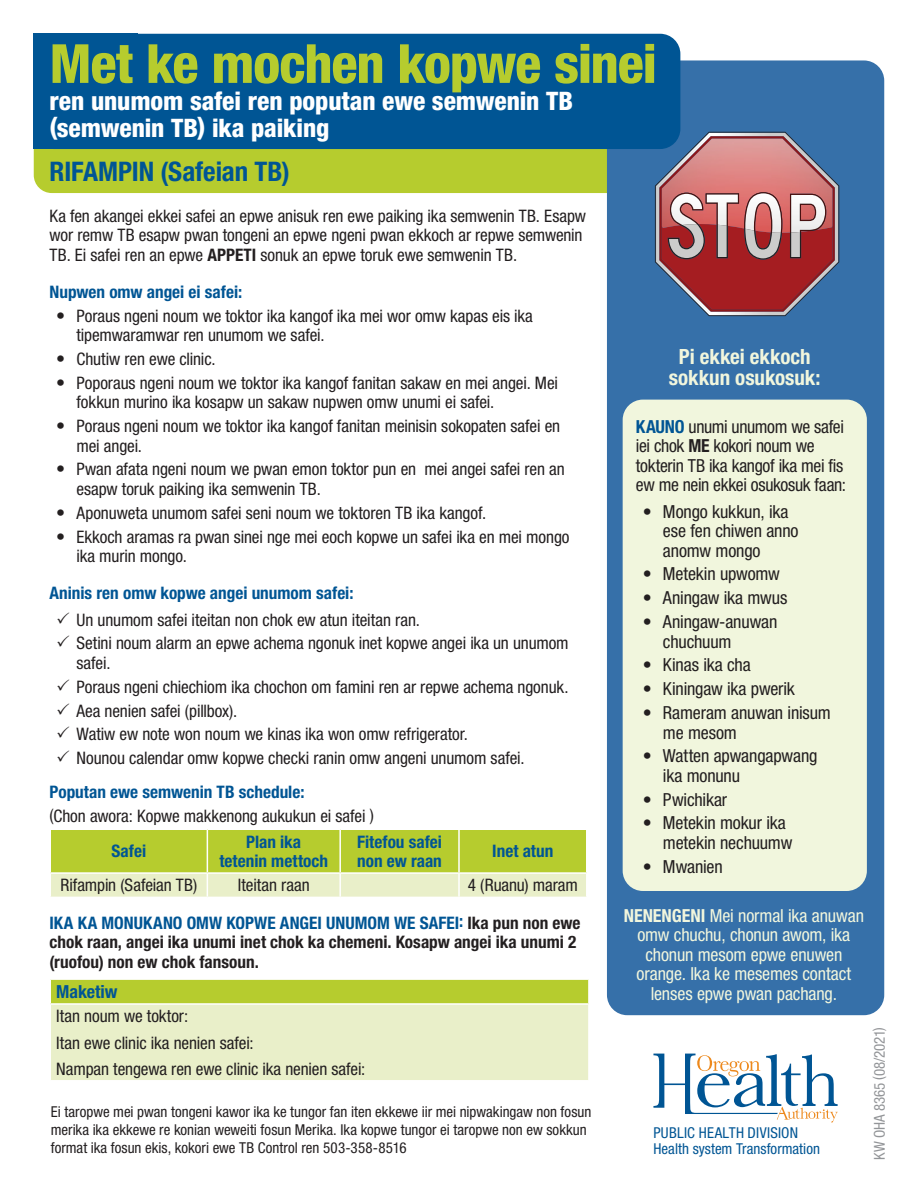
<style>
.page{position:relative;width:918px;height:1188px;background:#fff}
.page>*{position:absolute;margin:0;border:0;box-sizing:border-box;transform-origin:0 0}
.t1{font:800 condensed 54px "Helvetica Neue LT Std";letter-spacing:-.02em;color:#b6cc2e}
.text{font:700 condensed 27px "Helvetica Neue LT Std";letter-spacing:-.005em;color:#005594}
.t2{font:800 condensed 25.5px/27px "Helvetica Neue LT Std";letter-spacing:-.005em;color:#fff}
.subtitle{font:700 condensed 21px/21px "Helvetica Neue LT Std";letter-spacing:-.005em;color:#f1f6dd;text-align:center}
.text-2{font:condensed 18px/19.5px "Helvetica Neue LT Std";letter-spacing:-.01em;color:#231f20}
.green_condensed_12_A{font:condensed 18px/19.5px "Helvetica Neue LT Std";letter-spacing:-.01em;color:#f1f6dd;text-align:center}
.Left_Table_Blue_12_A{font:700 condensed 18px "Helvetica Neue LT Std";letter-spacing:-.005em;color:#005594}
.text-3{font:condensed 17.25px/19.5px "Helvetica Neue LT Std";letter-spacing:-.01em;color:#231f20}
.subtitle-2{font:700 condensed 17.25px/19.5px "Helvetica Neue LT Std";color:#231f20}
.subtitle-3{font:700 condensed 17.25px "Helvetica Neue LT Std";color:#005594}
.Center_Table_Blue_12{font:700 condensed 17.25px/19.5px "Helvetica Neue LT Std";color:#005594;text-align:center}
.footnote{font:condensed 15px/18px "Helvetica Neue LT Std";color:#231f20}
.t3{font:condensed 15px "Helvetica Neue LT Std";letter-spacing:.01em;color:#005594}
.t4{font:condensed 15px "Helvetica Neue LT Std";letter-spacing:-.005em;color:#939598}
.s1{font-weight:700}
.s2{font-size:18px}
.s3{color:#005594}
.s4{font-weight:700;color:#005594}
</style>
<div class="page">
<div style="left:34px;top:126px;width:642px;height:67px;background:#b6cc2e;border-radius:18px"></div>
<div style="left:607px;top:60px;width:277px;height:955px;background:#3670a9;border-radius:20px"></div>
<div style="left:34px;top:34px;width:646px;height:115px;background:#005594;border-radius:20px"></div>
<div style="left:623px;top:400px;width:244px;height:491px;background:#f1f6dd;border-radius:20px"></div>
<svg style="left:50px;top:829px;width:536px;height:68px;background:#cada6c"></svg>
<hr style="left:340px;top:872px;width:119px;height:2px;background:#fff">
<hr style="left:339px;top:874px;width:2px;height:23px;background:#fff">
<hr style="left:459px;top:872px;width:129px;height:2px;background:#fff">
<hr style="left:458px;top:874px;width:2px;height:23px;background:#fff">
<div style="left:50px;top:979px;width:539px;height:25px;background:#b6cc2e"></div>
<div style="left:50px;top:1004px;width:539px;height:77px;background:#e9efc9"></div>
<hr style="left:50px;top:978px;width:540px;height:2px;background:#fff">
<svg style="left:50px;top:980px;width:1px;height:23px"></svg>
<hr style="left:588px;top:980px;width:2px;height:23px;background:#fff">
<hr style="left:50px;top:1003px;width:540px;height:2px;background:#fff">
<hr style="left:50px;top:1005px;width:1px;height:75px;background:#fff">
<hr style="left:588px;top:1005px;width:2px;height:75px;background:#fff">
<hr style="left:50px;top:1080px;width:540px;height:2px;background:#fff">
<svg style="left:655px;top:132px;width:184px;height:184px"></svg>
<img style="left:707px;top:195px;width:31px;height:31px">
<svg style="left:653px;top:1054px;width:185px;height:69px"></svg>
<p class="t1" style="left:50px;top:30px;width:609px">Met ke mochen kopwe sinei</p>
<p class="t2" style="left:50px;top:87px;width:525px">ren unumom safei ren poputan ewe semwenin TB (semwenin TB) ika paiking</p>
<p class="text" style="left:50px;top:155px;width:242px">RIFAMPIN (Safeian TB)</p>
<p class="text-3" style="left:50px;top:206px;width:538px">Ka fen akangei ekkei safei an epwe anisuk ren ewe paiking ika semwenin TB. Esapw wor remw TB esapw pwan tongeni an epwe ngeni pwan ekkoch ar repwe semwenin<br>TB. Ei safei ren an epwe <span class="s1">APPETI</span> sonuk an epwe toruk ewe semwenin TB.</p>
<p class="subtitle-3" style="left:50px;top:281px;width:194px">Nupwen omw angei ei safei:</p>
<p class="text-3" style="left:76px;top:306px;width:458px;text-indent:-20px"><span class="s2">•</span> Poraus ngeni noum we toktor ika kangof ika mei wor omw kapas eis ika tipemwaramwar ren unumom we safei.</p>
<p class="text-3" style="left:56px;top:349px;width:161px"><span class="s2">•</span> Chutiw ren ewe clinic.</p>
<p class="text-3" style="left:76px;top:373px;width:483px;text-indent:-20px"><span class="s2">•</span> Poporaus ngeni noum we toktor ika kangof fanitan sakaw en mei angei. Mei fokkun murino ika kosapw un sakaw nupwen omw unumi ei safei.</p>
<p class="text-3" style="left:76px;top:416px;width:485px;text-indent:-20px"><span class="s2">•</span> Poraus ngeni noum we toktor ika kangof fanitan meinisin sokopaten safei en mei angei.</p>
<p class="text-3" style="left:76px;top:459px;width:490px;text-indent:-20px"><span class="s2">•</span> Pwan afata ngeni noum we pwan emon toktor pun en mei angei safei ren an esapw toruk paiking ika semwenin TB.</p>
<p class="text-3" style="left:56px;top:503px;width:431px"><span class="s2">•</span> Aponuweta unumom safei seni noum we toktoren TB ika kangof.</p>
<p class="text-3" style="left:76px;top:527px;width:495px;text-indent:-20px"><span class="s2">•</span> Ekkoch aramas ra pwan sinei nge mei eoch kopwe un safei ika en mei mongo ika murin mongo.</p>
<p class="subtitle-3" style="left:50px;top:583px;width:306px">Aninis ren omw kopwe angei unumom safei:</p>
<p class="text-3" style="left:56px;top:610px;width:365px">✓ Un unumom safei iteitan non chok ew atun iteitan ran.</p>
<p class="text-3" style="left:76px;top:633px;width:494px;text-indent:-20px">✓ Setini noum alarm an epwe achema ngonuk inet kopwe angei ika un unumom safei.</p>
<p class="text-3" style="left:56px;top:677px;width:514px">✓ Poraus ngeni chiechiom ika chochon om famini ren ar repwe achema ngonuk.</p>
<p class="text-3" style="left:56px;top:701px;width:182px">✓ Aea nenien safei (pillbox).</p>
<p class="text-3" style="left:56px;top:724px;width:413px">✓ Watiw ew note won noum we kinas ika won omw refrigerator.</p>
<p class="text-3" style="left:56px;top:748px;width:470px">✓ Nounou calendar omw kopwe checki ranin omw angeni unumom safei.</p>
<p class="subtitle-3" style="left:50px;top:782px;width:256px">Poputan ewe semwenin TB schedule:</p>
<p class="text-3" style="left:50px;top:807px;width:326px">(Chon awora: Kopwe makkenong aukukun ei safei )</p>
<p class="Center_Table_Blue_12" style="left:111px;top:841px;width:36px">Safei</p>
<p class="Center_Table_Blue_12" style="left:219px;top:831px;width:110px">Plan ika<br>tetenin mettoch</p>
<p class="Center_Table_Blue_12" style="left:357px;top:831px;width:86px;text-align:left">Fitefou safei non ew raan</p>
<p class="Center_Table_Blue_12" style="left:492px;top:841px;width:63px">Inet atun</p>
<p class="text-3" style="left:60px;top:875px;width:138px">Rifampin (Safeian TB)</p>
<p class="text-3" style="left:238px;top:875px;width:73px">Iteitan raan</p>
<p class="text-3" style="left:468px;top:875px;width:112px">4 (Ruanu) maram</p>
<p class="subtitle-2" style="left:50px;top:913px;width:533px"><span class="s3">IKA KA MONUKANO OMW KOPWE ANGEI UNUMOM WE SAFEI:</span> Ika pun non ewe chok raan, angei ika unumi inet chok ka chemeni. Kosapw angei ika unumi 2 (ruofou) non ew chok fansoun.</p>
<p class="Left_Table_Blue_12_A" style="left:56px;top:981px;width:63px">Maketiw</p>
<p class="text-3" style="left:56px;top:1006px;width:134px">Itan noum we toktor:</p>
<p class="text-3" style="left:56px;top:1033px;width:199px">Itan ewe clinic ika nenien safei:</p>
<p class="text-3" style="left:56px;top:1059px;width:311px">Nampan tengewa ren ewe clinic ika nenien safei:</p>
<p class="footnote" style="left:51px;top:1102px;width:542px">Ei taropwe mei pwan tongeni kawor ika ke tungor fan iten ekkewe iir mei nipwakingaw non fosun merika ika ekkewe re konian weweiti fosun Merika. Ika kopwe tungor ei taropwe non ew sokkun format ika fosun ekis, kokori ewe TB Control ren 503-358-8516</p>
<p class="subtitle" style="left:669px;top:346px;width:153px">Pi ekkei ekkoch sokkun osukosuk:</p>
<p class="text-2" style="left:636px;top:417px;width:212px"><span class="s4">KAUNO</span> unumi unumom we safei iei chok <span class="s1">ME</span> kokori noum we tokterin TB ika kangof ika mei fis ew me nein ekkei osukosuk faan:</p>
<p class="text-2" style="left:663px;top:501px;width:137px;text-indent:-20px">• Mongo kukkun, ika ese fen chiwen anno anomw mongo</p>
<p class="text-2" style="left:643px;top:564px;width:139px">• Metekin upwomw</p>
<p class="text-2" style="left:643px;top:588px;width:146px">• Aningaw ika mwus</p>
<p class="text-2" style="left:663px;top:612px;width:116px;text-indent:-20px">• Aningaw-anuwan chuchuum</p>
<p class="text-2" style="left:643px;top:655px;width:110px">• Kinas ika cha</p>
<p class="text-2" style="left:643px;top:679px;width:154px">• Kiningaw ika pwerik</p>
<p class="text-2" style="left:663px;top:703px;width:169px;text-indent:-20px">• Rameram anuwan inisum me mesom</p>
<p class="text-2" style="left:663px;top:746px;width:156px;text-indent:-20px">• Watten apwangapwang ika monunu</p>
<p class="text-2" style="left:643px;top:789px;width:86px">• Pwichikar</p>
<p class="text-2" style="left:663px;top:813px;width:131px;text-indent:-20px">• Metekin mokur ika metekin nechuumw</p>
<p class="text-2" style="left:643px;top:857px;width:82px">• Mwanien</p>
<p class="green_condensed_12_A" style="left:624px;top:905px;width:242px"><span class="s1">NENENGENI</span> Mei normal ika anuwan omw chuchu, chonun awom, ika chonun mesom epwe enuwen orange. Ika ke mesemes contact lenses epwe pwan pachang.</p>
<p class="t3" style="left:653px;top:1124px;width:146px">PUBLIC HEALTH DIVISION</p>
<p class="t3" style="left:653px;top:1140px;width:168px">Health system Transformation</p>
<p class="t4" style="left:871px;top:1160px;width:135px;rotate:-90deg">KW OHA 8365 (08/2021)</p>
</div>
